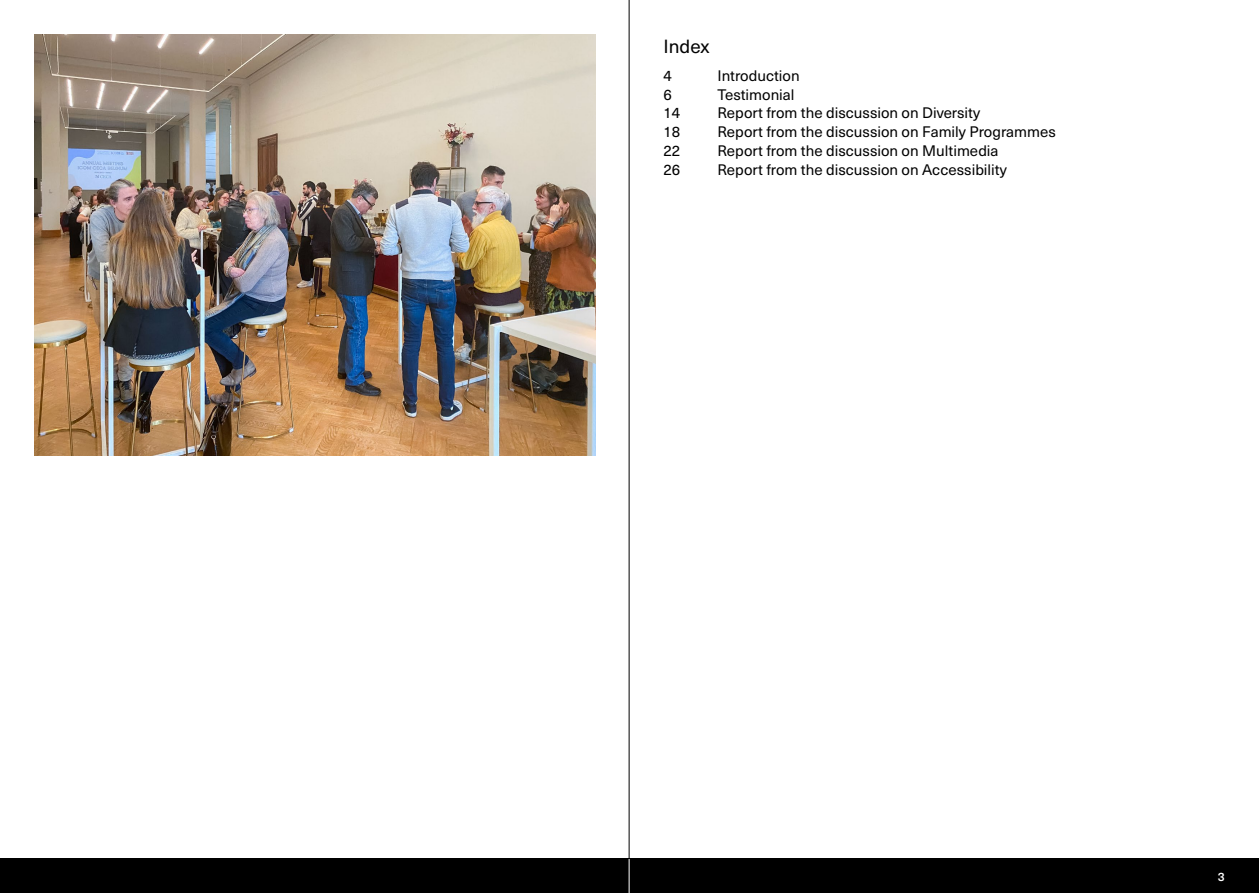
<style>
.page{position:relative;width:1259px;height:893px;background:#fff}
.page>*{position:absolute;margin:0;border:0;box-sizing:border-box;transform-origin:0 0}
.t1{font:18.75px "Neue Haas Unica W1 G";color:#000}
.t2{font:15px "Neue Haas Unica W1 G";color:#000}
.t3{font:500 12px "Neue Haas Unica W1 G";color:#fff}
</style>
<div class="page">
<div style="left:629px;top:859px;width:630px;height:34px;background:#000"></div>
<div style="left:0;top:859px;width:629px;height:34px;background:#000"></div>
<img style="left:34px;top:34px;width:561px;height:421px">
<hr style="left:629px;top:0;width:1px;height:859px;background:#000">
<hr style="left:629px;top:859px;width:1px;height:34px;background:#fff">
<p class="t1" style="left:663px;top:32px;width:48px">Index</p>
<p class="t2" style="left:663px;top:64px;width:10px">4</p>
<p class="t2" style="left:717px;top:64px;width:84px">Introduction</p>
<p class="t2" style="left:663px;top:83px;width:10px">6</p>
<p class="t2" style="left:717px;top:83px;width:79px">Testimonial</p>
<p class="t2" style="left:663px;top:102px;width:18px">14</p>
<p class="t2" style="left:717px;top:102px;width:264px">Report from the discussion on Diversity</p>
<p class="t2" style="left:663px;top:121px;width:18px">18</p>
<p class="t2" style="left:717px;top:121px;width:340px">Report from the discussion on Family Programmes</p>
<p class="t2" style="left:663px;top:139px;width:18px">22</p>
<p class="t2" style="left:717px;top:139px;width:282px">Report from the discussion on Multimedia</p>
<p class="t2" style="left:663px;top:158px;width:18px">26</p>
<p class="t2" style="left:717px;top:158px;width:291px">Report from the discussion on Accessibility</p>
<p class="t3" style="left:1218px;top:867px;width:8px">3</p>
</div>
